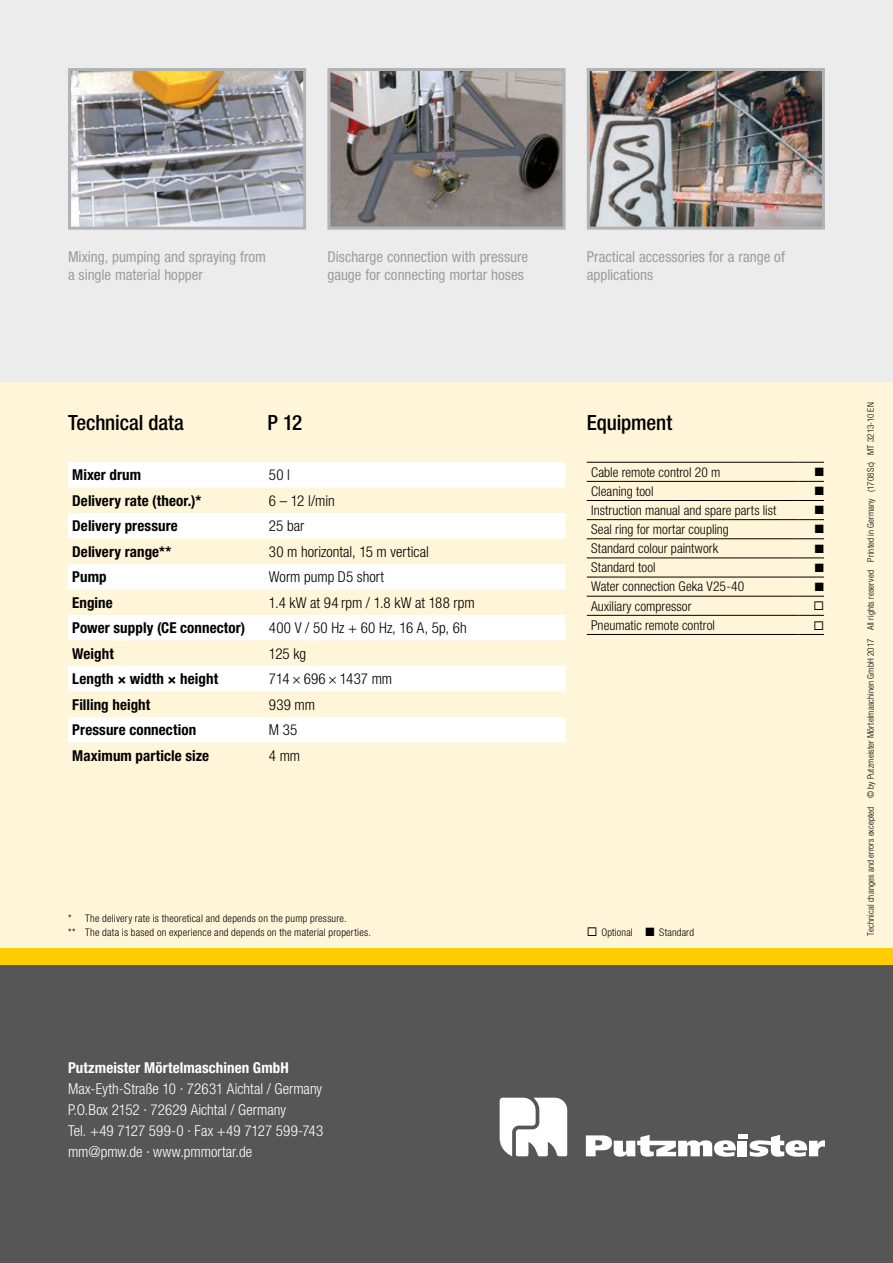
<style>
.page{position:relative;width:893px;height:1263px;background:#fff}
.page>*{position:absolute;margin:0;border:0;box-sizing:border-box;transform-origin:0 0}
.t1{font:500 condensed 21px "Helvetica Neue LT Pro";letter-spacing:-.005em;color:#000}
.t2{font:700 condensed 15px "Helvetica Neue LT Pro";letter-spacing:.005em;color:#000}
.t3{font:condensed 15px/18px "Helvetica Neue LT Pro";color:#9c9d9d}
.t4{font:300 condensed 15px "Helvetica Neue LT Pro";color:#000}
.t5{font:300 condensed 15px/21px "Helvetica Neue LT Pro";color:#fff}
.t6{font:700 condensed 15px "Helvetica Neue LT Pro";letter-spacing:.005em;color:#fff}
.t7{font:300 condensed 13.5px "Helvetica Neue LT Pro";letter-spacing:.005em;color:#000}
.t8{font:12px "Zapf Dingbats Std";color:#000}
.t9{font:300 condensed 10.5px/13.5px "Helvetica Neue LT Pro";letter-spacing:.025em;color:#000}
.t10{font:300 condensed 9px "Helvetica Neue LT Pro";letter-spacing:.015em;color:#000}
</style>
<div class="page">
<div style="left:0;top:0;width:893px;height:383px;background:#ececed"></div>
<div style="left:0;top:383px;width:893px;height:612px;background:#fff5d8"></div>
<div style="left:0;top:948px;width:893px;height:17px;background:#fc0"></div>
<svg style="left:68px;top:462px;width:498px;height:280px;fill:#fff"></svg>
<hr style="left:587px;top:462px;width:212px;height:1px;background:#000">
<svg style="left:799px;top:462px;width:25px;height:1px"></svg>
<hr style="left:587px;top:481px;width:212px;height:1px;background:#000">
<svg style="left:799px;top:481px;width:25px;height:1px"></svg>
<hr style="left:587px;top:500px;width:212px;height:1px;background:#000">
<svg style="left:799px;top:500px;width:25px;height:1px"></svg>
<hr style="left:587px;top:519px;width:212px;height:1px;background:#000">
<svg style="left:799px;top:519px;width:25px;height:1px"></svg>
<hr style="left:587px;top:538px;width:212px;height:1px;background:#000">
<svg style="left:799px;top:538px;width:25px;height:1px"></svg>
<hr style="left:587px;top:558px;width:212px;height:1px;background:#000">
<svg style="left:799px;top:558px;width:25px;height:1px"></svg>
<hr style="left:587px;top:577px;width:212px;height:1px;background:#000">
<svg style="left:799px;top:577px;width:25px;height:1px"></svg>
<hr style="left:587px;top:596px;width:212px;height:1px;background:#000">
<hr style="left:587px;top:615px;width:212px;height:1px;background:#000">
<hr style="left:587px;top:634px;width:212px;height:1px;background:#000">
<div style="left:0;top:965px;width:893px;height:298px;background:#565656"></div>
<svg style="left:500px;top:1098px;width:67px;height:58px;background:#e6e6e6"></svg>
<svg style="left:586px;top:1135px;width:239px;height:22px"></svg>
<img style="left:72px;top:72px;width:230px;height:154px">
<div style="left:68px;top:68px;width:238px;height:162px;border:3px solid #b1b2b3"></div>
<img style="left:331px;top:72px;width:231px;height:154px">
<div style="left:327px;top:68px;width:239px;height:162px;border:3px solid #b1b2b3"></div>
<img style="left:591px;top:72px;width:230px;height:154px">
<div style="left:587px;top:68px;width:238px;height:162px;border:3px solid #b1b2b3"></div>
<svg style="left:799px;top:596px;width:25px;height:39px"></svg>
<p class="t3" style="left:68px;top:247px;width:199px">Mixing, pumping and spraying from a single material hopper</p>
<p class="t3" style="left:327px;top:247px;width:202px">Discharge connection with pressure gauge for connecting mortar hoses</p>
<p class="t3" style="left:587px;top:247px;width:200px">Practical accessories for a range of applications</p>
<h1 class="t1" style="left:68px;top:410px;width:117px">Technical data</h1>
<h1 class="t1" style="left:268px;top:410px;width:36px">P 12</h1>
<h1 class="t1" style="left:587px;top:410px;width:87px">Equipment</h1>
<p class="t2" style="left:72px;top:466px;width:70px">Mixer drum</p>
<p class="t4" style="left:269px;top:466px;width:23px">50 l</p>
<p class="t2" style="left:72px;top:491px;width:130px">Delivery rate (theor.)*</p>
<p class="t4" style="left:269px;top:492px;width:67px">6 – 12 l/min</p>
<p class="t2" style="left:72px;top:517px;width:107px">Delivery pressure</p>
<p class="t4" style="left:269px;top:517px;width:37px">25 bar</p>
<p class="t2" style="left:72px;top:542px;width:101px">Delivery range**</p>
<p class="t4" style="left:269px;top:543px;width:161px">30 m horizontal, 15 m vertical</p>
<p class="t2" style="left:72px;top:568px;width:36px">Pump</p>
<p class="t4" style="left:269px;top:568px;width:117px">Worm pump D5 short</p>
<p class="t2" style="left:72px;top:593px;width:42px">Engine</p>
<p class="t4" style="left:269px;top:594px;width:207px">1.4 kW at 94 rpm / 1.8 kW at 188 rpm</p>
<p class="t2" style="left:72px;top:619px;width:175px">Power supply (CE connector)</p>
<p class="t4" style="left:269px;top:619px;width:199px">400 V / 50 Hz + 60 Hz, 16 A, 5p, 6h</p>
<p class="t2" style="left:72px;top:644px;width:43px">Weight</p>
<p class="t4" style="left:269px;top:645px;width:39px">125 kg</p>
<p class="t2" style="left:72px;top:670px;width:147px">Length × width × height</p>
<p class="t4" style="left:269px;top:670px;width:125px">714 × 696 × 1437 mm</p>
<p class="t2" style="left:72px;top:695px;width:80px">Filling height</p>
<p class="t4" style="left:269px;top:696px;width:48px">939 mm</p>
<p class="t2" style="left:72px;top:721px;width:125px">Pressure connection</p>
<p class="t4" style="left:269px;top:721px;width:30px">M 35</p>
<p class="t2" style="left:72px;top:746px;width:138px">Maximum particle size</p>
<p class="t4" style="left:269px;top:747px;width:33px">4 mm</p>
<p class="t9" style="left:68px;top:911px;width:304px">* The delivery rate is theoretical and depends on the pump pressure.<br>** The data is based on experience and depends on the material properties.</p>
<p class="t7" style="left:591px;top:464px;width:131px">Cable remote control 20 m</p>
<p class="t8" style="left:815px;top:466px;width:11px">■</p>
<p class="t7" style="left:591px;top:483px;width:64px">Cleaning tool</p>
<p class="t8" style="left:815px;top:485px;width:11px">■</p>
<p class="t7" style="left:591px;top:502px;width:187px">Instruction manual and spare parts list</p>
<p class="t8" style="left:815px;top:504px;width:11px">■</p>
<p class="t7" style="left:591px;top:521px;width:139px">Seal ring for mortar coupling</p>
<p class="t8" style="left:815px;top:524px;width:11px">■</p>
<p class="t7" style="left:591px;top:541px;width:129px">Standard colour paintwork</p>
<p class="t8" style="left:815px;top:543px;width:11px">■</p>
<p class="t7" style="left:591px;top:560px;width:66px">Standard tool</p>
<p class="t8" style="left:815px;top:562px;width:11px">■</p>
<p class="t7" style="left:591px;top:579px;width:155px">Water connection Geka V25-40</p>
<p class="t8" style="left:815px;top:581px;width:11px">■</p>
<p class="t7" style="left:591px;top:598px;width:102px">Auxiliary compressor</p>
<p class="t7" style="left:591px;top:617px;width:125px">Pneumatic remote control</p>
<p class="t9" style="left:587px;top:925px;width:109px">◻ Optional ■ Standard</p>
<p class="t10" style="left:865px;top:935px;width:535px;rotate:-90deg">Technical changes and errors excepted © by Putzmeister Mörtelmaschinen GmbH 2017 All rights reserved Printed in Germany (1708Sc) MT 3213-10 EN</p>
<p class="t6" style="left:68px;top:1058px;width:222px">Putzmeister Mörtelmaschinen GmbH</p>
<p class="t5" style="left:68px;top:1078px;width:257px">Max-Eyth-Straße 10 · 72631 Aichtal / Germany P.O.Box 2152 · 72629 Aichtal / Germany<br>Tel. +49 7127 599-0 · Fax +49 7127 599-743 mm@pmw.de · www.pmmortar.de</p>
</div>
